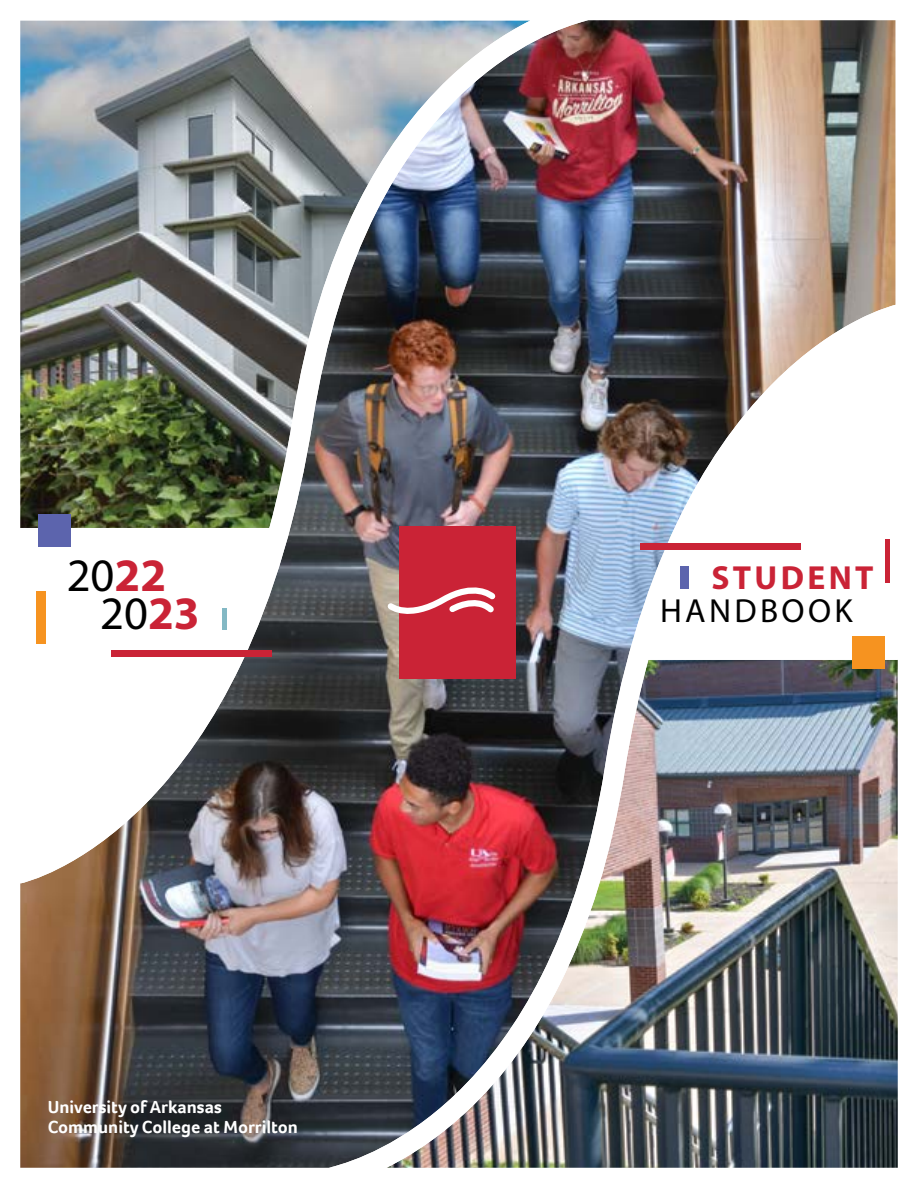
<style>
.page{position:relative;width:918px;height:1188px;background:#fff}
.page>*{position:absolute;margin:0;border:0;box-sizing:border-box;transform-origin:0 0}
.t1{font:46.65px/37.3px "Myriad Pro";color:#000}
.t2{font:33.45px "Myriad Pro";letter-spacing:.1em;color:#000}
.t3{font:700 33.45px "Myriad Pro";letter-spacing:.1em;color:#ca2336}
.t4{font:700 18px/19.5px "Foco";color:#fff}
.s1{font-weight:700;color:#ca2336}
</style>
<div class="page">
<img style="left:20px;top:20px;width:875px;height:1148px">
<img style="left:329px;top:304px;width:569px;height:864px">
<img style="left:20px;top:20px;width:568px;height:863px">
<div style="left:111px;top:650px;width:160px;height:7px;background:#ca2336"></div>
<div style="left:640px;top:543px;width:160px;height:7px;background:#ca2336"></div>
<hr style="left:223px;top:608px;width:4px;height:22px;background:#83b8c4">
<div style="left:36px;top:591px;width:10px;height:53px;background:#f69320"></div>
<div style="left:681px;top:566px;width:8px;height:22px;background:#5c64ad"></div>
<div style="left:885px;top:540px;width:5px;height:43px;background:#ca2336"></div>
<div style="left:399px;top:526px;width:117px;height:153px;background:#ca2336"></div>
<svg style="left:385px;top:573px;width:111px;height:47px"></svg>
<div style="left:852px;top:636px;width:33px;height:33px;background:#f69320"></div>
<div style="left:38px;top:514px;width:33px;height:33px;background:#5c64ad"></div>
<h1 class="t1" style="left:100px;top:556px;width:101px;text-indent:-34px">20<span class="s1">22<br></span>20<span class="s1">23</span></h1>
<p class="t4" style="left:48px;top:1097px;width:252px">University of Arkansas<br>Community College at Morrilton</p>
<h2 class="t3" style="left:712px;top:556px;width:164px">STUDENT</h2>
<h2 class="t2" style="left:660px;top:590px;width:194px">HANDBOOK</h2>
</div>
